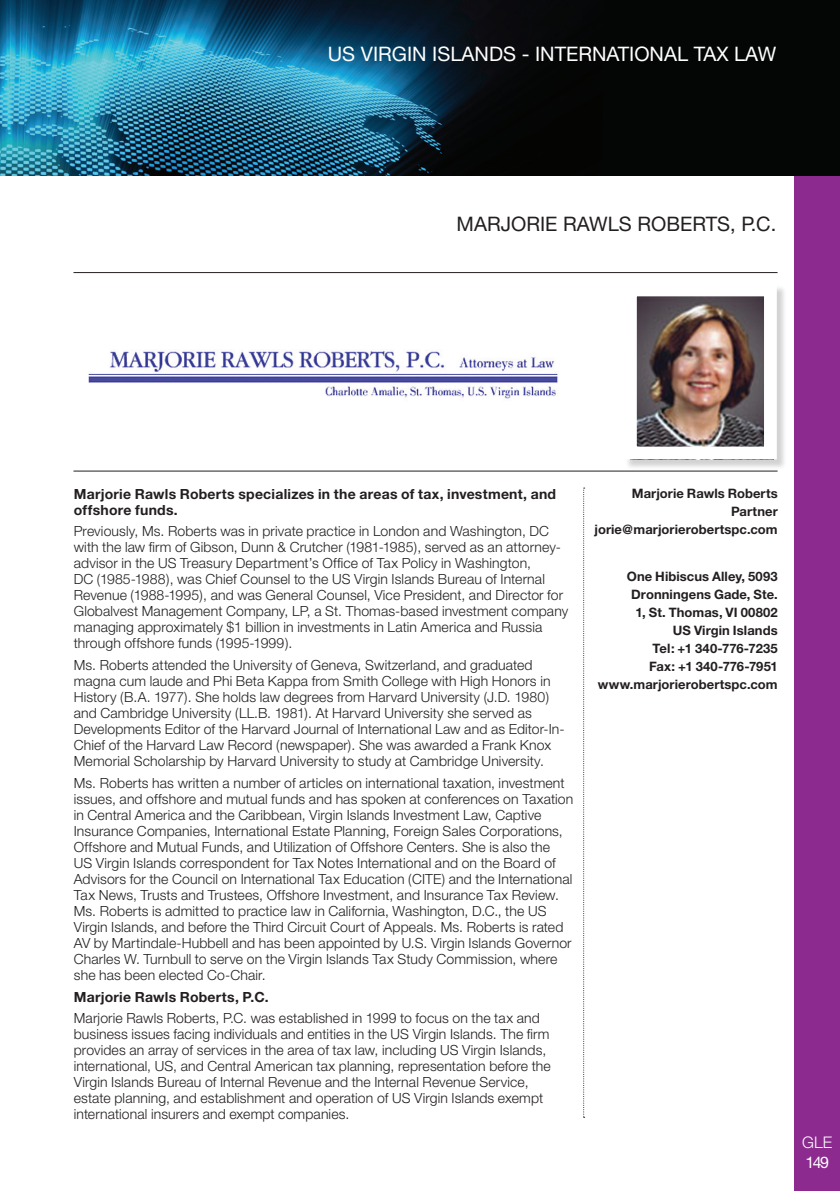
<style>
.page{position:relative;width:840px;height:1191px;background:#fff}
.page>*{position:absolute;margin:0;border:0;box-sizing:border-box;transform-origin:0 0}
.Heading{font:20px "Helvetica Neue";color:#fff}
.t1{font:20px "Helvetica Neue";color:#231f20}
.t2{font:300 16px "Helvetica Neue";color:#fff}
.t3{font:16px "Helvetica Neue";color:#fff}
.Body_Copy{font:300 14px/16px "Helvetica Neue";letter-spacing:.01em;color:#231f20}
.Intro_Copy{font:700 14px/16px "Helvetica Neue";letter-spacing:.015em;color:#231f20}
.Body_Copy-2{font:700 14px "Helvetica Neue";letter-spacing:.015em;color:#231f20}
.Details_copy{font:700 13px/18px "Helvetica Neue";letter-spacing:.005em;color:#231f20;text-align:right}
</style>
<div class="page">
<div style="left:794px;top:170px;width:45px;height:1021px;background:#8c2a90"></div>
<img style="left:0;top:0;width:839px;height:176px">
<hr style="left:73px;top:272px;width:704px;height:1px;background:#231f20">
<hr style="left:73px;top:470px;width:704px;height:1px;background:#231f20">
<svg style="left:583px;top:487px;width:1px;height:630px"></svg>
<img style="left:89px;top:351px;width:469px;height:48px">
<div style="left:625px;top:285px;width:162px;height:185px;background:#231f20;opacity:.2"></div>
<img style="left:637px;top:297px;width:125px;height:148px">
<p class="Heading" style="left:327px;top:42px;width:450px">US VIRGIN ISLANDS - INTERNATIONAL TAX LAW</p>
<p class="t1" style="left:456px;top:212px;width:321px">MARJORIE RAWLS ROBERTS, P.C.</p>
<p class="Intro_Copy" style="left:74px;top:485px;width:483px">Marjorie Rawls Roberts specializes in the areas of tax, investment, and offshore funds.</p>
<p class="Body_Copy" style="left:74px;top:523px;width:496px">Previously, Ms. Roberts was in private practice in London and Washington, DC with the law firm of Gibson, Dunn &amp; Crutcher (1981-1985), served as an attorney&shy;advisor in the US Treasury Department’s Office of Tax Policy in Washington,<br>DC (1985-1988), was Chief Counsel to the US Virgin Islands Bureau of Internal Revenue (1988-1995), and was General Counsel, Vice President, and Director for Globalvest Management Company, LP, a St. Thomas-based investment company managing approximately $1 billion in investments in Latin America and Russia through offshore funds (1995-1999).</p>
<p class="Body_Copy" style="left:74px;top:657px;width:492px">Ms. Roberts attended the University of Geneva, Switzerland, and graduated magna cum laude and Phi Beta Kappa from Smith College with High Honors in History (B.A. 1977). She holds law degrees from Harvard University (J.D. 1980) and Cambridge University (LL.B. 1981). At Harvard University she served as Developments Editor of the Harvard Journal of International Law and as Editor-In-Chief of the Harvard Law Record (newspaper). She was awarded a Frank Knox Memorial Scholarship by Harvard University to study at Cambridge University.</p>
<p class="Body_Copy" style="left:74px;top:774px;width:500px">Ms. Roberts has written a number of articles on international taxation, investment issues, and offshore and mutual funds and has spoken at conferences on Taxation in Central America and the Caribbean, Virgin Islands Investment Law, Captive Insurance Companies, International Estate Planning, Foreign Sales Corporations, Offshore and Mutual Funds, and Utilization of Offshore Centers. She is also the<br>US Virgin Islands correspondent for Tax Notes International and on the Board of Advisors for the Council on International Tax Education (CITE) and the International Tax News, Trusts and Trustees, Offshore Investment, and Insurance Tax Review.<br>Ms. Roberts is admitted to practice law in California, Washington, D.C., the US Virgin Islands, and before the Third Circuit Court of Appeals. Ms. Roberts is rated AV by Martindale-Hubbell and has been appointed by U.S. Virgin Islands Governor Charles W. Turnbull to serve on the Virgin Islands Tax Study Commission, where she has been elected Co-Chair.</p>
<p class="Body_Copy-2" style="left:74px;top:988px;width:196px">Marjorie Rawls Roberts, P.C.</p>
<p class="Body_Copy" style="left:74px;top:1010px;width:478px">Marjorie Rawls Roberts, P.C. was established in 1999 to focus on the tax and business issues facing individuals and entities in the US Virgin Islands. The firm provides an array of services in the area of tax law, including US Virgin Islands, international, US, and Central American tax planning, representation before the Virgin Islands Bureau of Internal Revenue and the Internal Revenue Service, estate planning, and establishment and operation of US Virgin Islands exempt international insurers and exempt companies.</p>
<p class="Details_copy" style="left:594px;top:484px;width:185px">Marjorie Rawls Roberts<br>Partner jorie@marjorierobertspc.com</p>
<p class="Details_copy" style="left:597px;top:567px;width:181px">One Hibiscus Alley, 5093<br>Dronningens Gade, Ste.<br>1, St. Thomas, VI 00802<br>US Virgin Islands<br>Tel: +1 340-776-7235<br>Fax: +1 340-776-7951 www.marjorierobertspc.com</p>
<p class="t2" style="left:801px;top:1132px;width:31px">GLE</p>
<p class="t3" style="left:805px;top:1152px;width:25px">149</p>
</div>
